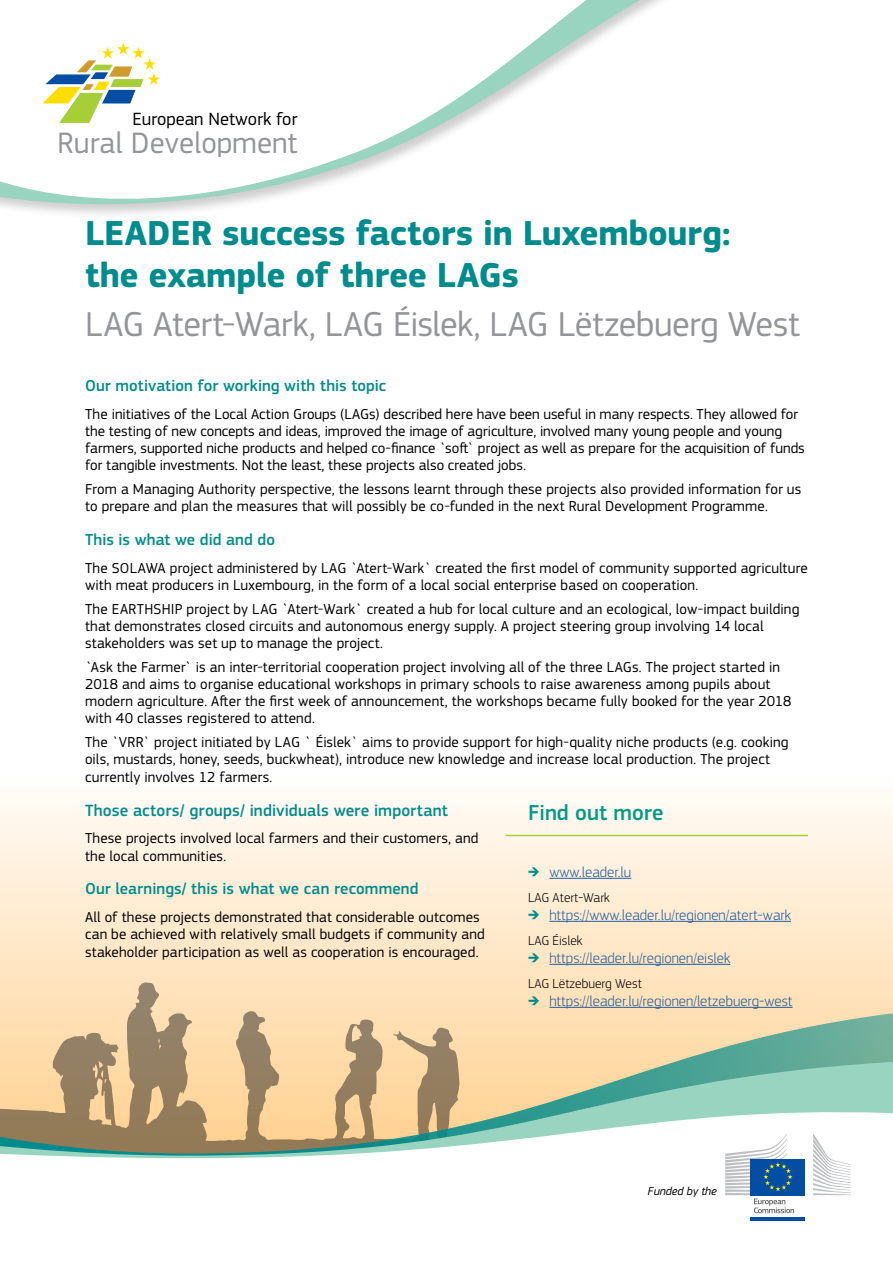
<style>
.page{position:relative;width:893px;height:1263px;background:#fff}
.page>*{position:absolute;margin:0;border:0;box-sizing:border-box;transform-origin:0 0}
.t1{font:700 36px/42px "EC Square Sans Pro";letter-spacing:-.01em;color:#008c8d}
.t2{font:36px "EC Square Sans Pro";letter-spacing:-.015em;color:#939598}
.t3{font:30.75px "EC Square Sans Pro";color:#939598}
.t4{font:500 22.5px "EC Square Sans Pro";letter-spacing:.005em;color:#009b85}
.t5{font:18.45px "EC Square Sans Pro";color:#000}
.t6{font:500 16.95px "EC Square Sans Pro";letter-spacing:.005em;color:#008c8d}
.t7{font:500 16.5px "EC Square Sans Pro";letter-spacing:.005em;color:#008c8d}
.t8{font:15px/17.2px "EC Square Sans Pro";letter-spacing:.01em;color:#000}
.t9{font:300 15px "EC Square Sans Pro";color:#215e9e}
.t10{font:300 13.5px "EC Square Sans Pro";color:#000}
.t11{font:italic 11.85px "EC Square Sans Pro";color:#000}
.s1{font-weight:700;color:#008c8d}
</style>
<div class="page">
<svg style="left:0;top:799px;width:893px;height:213px;background:#feeed7"></svg>
<div style="left:0;top:982px;width:851px;height:30px;background:#ffe2ba"></div>
<hr style="left:506px;top:835px;width:302px;height:1px;background:#a6ce39">
<hr style="left:549px;top:878px;width:82px;height:1px;background:#215e9e">
<hr style="left:549px;top:921px;width:242px;height:1px;background:#215e9e">
<hr style="left:549px;top:964px;width:181px;height:1px;background:#215e9e">
<hr style="left:549px;top:1007px;width:244px;height:1px;background:#215e9e">
<svg style="left:0;top:1012px;width:893px;height:50px;background:#d8c7a0"></svg>
<svg style="left:0;top:1062px;width:893px;height:42px;background:#bdbd98"></svg>
<svg style="left:0;top:1104px;width:893px;height:117px"></svg>
<svg style="left:614px;top:0;width:48px;height:29px"></svg>
<svg style="left:0;top:0;width:614px;height:214px"></svg>
<svg style="left:43px;top:43px;width:117px;height:80px"></svg>
<div style="left:751px;top:1194px;width:54px;height:24px;background:#fff"></div>
<hr style="left:751px;top:1217px;width:54px;height:3px;background:#034ea2">
<svg style="left:813px;top:1133px;width:38px;height:62px"></svg>
<div style="left:751px;top:1159px;width:54px;height:36px;background:#034ea2"></div>
<svg style="left:725px;top:1133px;width:69px;height:80px"></svg>
<p class="t5" style="left:132px;top:109px;width:167px">European Network for</p>
<h2 class="t3" style="left:58px;top:125px;width:241px">Rural Development</h2>
<h1 class="t1" style="left:85px;top:213px;width:647px">LEADER success factors in Luxembourg: the example of three LAGs</h1>
<h1 class="t2" style="left:85px;top:303px;width:716px">LAG Atert-Wark, LAG Éislek, LAG Lëtzebuerg West</h1>
<p class="t7" style="left:85px;top:376px;width:303px">Our motivation for working with this topic</p>
<p class="t8" style="left:85px;top:405px;width:721px">The initiatives of the Local Action Groups (LAGs) described here have been useful in many respects. They allowed for the testing of new concepts and ideas, improved the image of agriculture, involved many young people and young farmers, supported niche products and helped co-finance `soft` project as well as prepare for the acquisition of funds for tangible investments. Not the least, these projects also created jobs.</p>
<p class="t8" style="left:85px;top:480px;width:718px">From a Managing Authority perspective, the lessons learnt through these projects also provided information for us to prepare and plan the measures that will possibly be co-funded in the next Rural Development Programme.</p>
<p class="t7" style="left:85px;top:530px;width:191px">This is what we did and do</p>
<p class="t8" style="left:85px;top:559px;width:724px">The SOLAWA project administered by LAG `Atert-Wark` created the first model of community supported agriculture with meat producers in Luxembourg, in the form of a local social enterprise based on cooperation.</p>
<p class="t8" style="left:85px;top:600px;width:716px">The EARTHSHIP project by LAG `Atert-Wark` created a hub for local culture and an ecological, low-impact building that demonstrates closed circuits and autonomous energy supply. A project steering group involving 14 local stakeholders was set up to manage the project.</p>
<p class="t8" style="left:85px;top:658px;width:708px">`Ask the Farmer` is an inter-territorial cooperation project involving all of the three LAGs. The project started in 2018 and aims to organise educational workshops in primary schools to raise awareness among pupils about modern agriculture. After the first week of announcement, the workshops became fully booked for the year 2018 with 40 classes registered to attend.</p>
<p class="t8" style="left:85px;top:733px;width:705px">The `VRR` project initiated by LAG ` Éislek` aims to provide support for high-quality niche products (e.g. cooking oils, mustards, honey, seeds, buckwheat), introduce new knowledge and increase local production. The project currently involves 12 farmers.</p>
<p class="t6" style="left:85px;top:800px;width:364px">Those actors/ groups/ individuals were important</p>
<p class="t8" style="left:85px;top:830px;width:395px">These projects involved local farmers and their customers, and the local communities.</p>
<p class="t7" style="left:85px;top:879px;width:335px">Our learnings/ this is what we can recommend</p>
<p class="t8" style="left:85px;top:908px;width:401px">All of these projects demonstrated that considerable outcomes can be achieved with relatively small budgets if community and stakeholder participation as well as cooperation is encouraged.</p>
<h3 class="t4" style="left:528px;top:799px;width:137px">Find out more</h3>
<p class="t9" style="left:528px;top:863px;width:105px"><span class="s1">➔</span> www.leader.lu</p>
<p class="t10" style="left:528px;top:889px;width:83px">LAG Atert-Wark</p>
<p class="t9" style="left:528px;top:906px;width:264px"><span class="s1">➔</span> https://www.leader.lu/regionen/atert-wark</p>
<p class="t10" style="left:528px;top:932px;width:56px">LAG Éislek</p>
<p class="t9" style="left:528px;top:949px;width:204px"><span class="s1">➔</span> https://leader.lu/regionen/eislek</p>
<p class="t10" style="left:528px;top:975px;width:115px">LAG Lëtzebuerg West</p>
<p class="t9" style="left:528px;top:992px;width:266px"><span class="s1">➔</span> https://leader.lu/regionen/letzebuerg-west</p>
<p class="t11" style="left:648px;top:1184px;width:71px">Funded by the</p>
</div>
